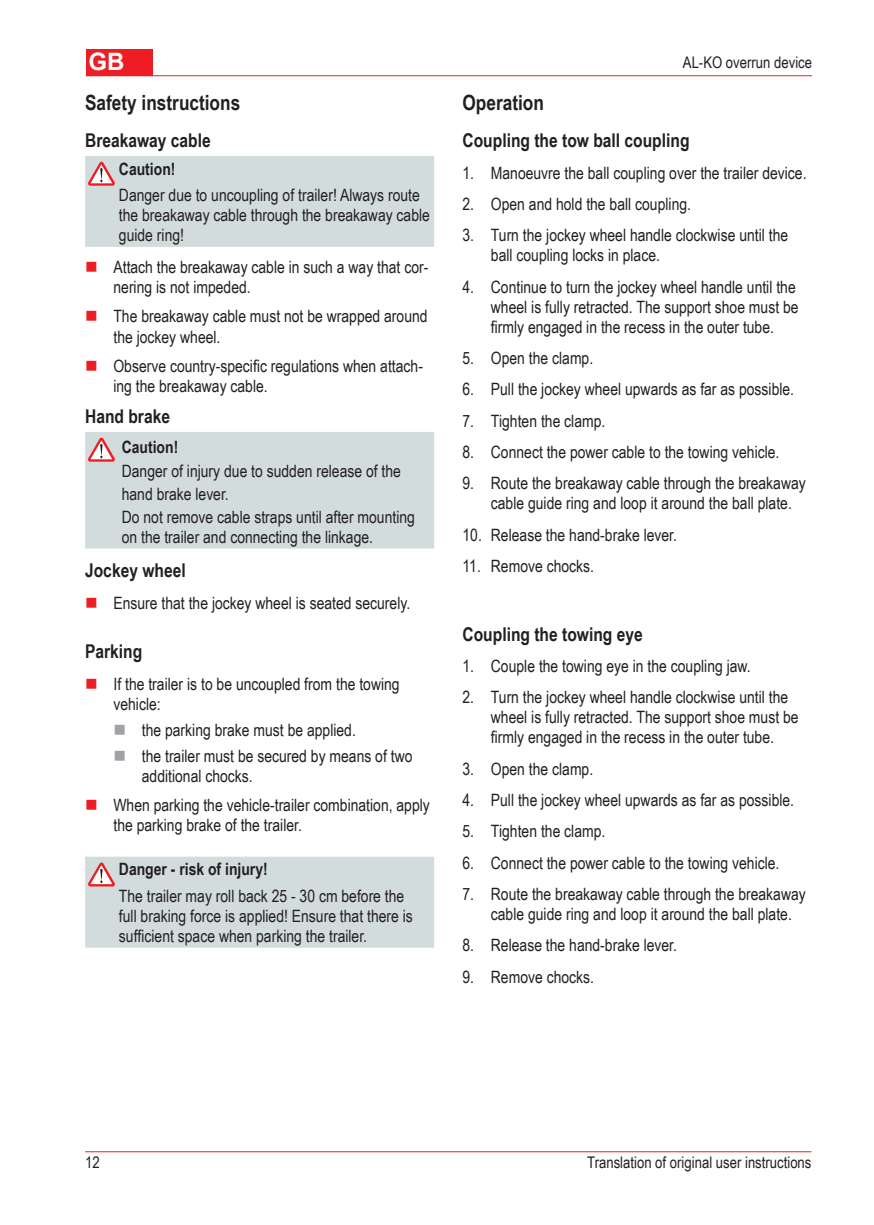
<style>
.page{position:relative;width:874px;height:1225px;background:#fff}
.page>*{position:absolute;margin:0;border:0;box-sizing:border-box;transform-origin:0 0}
.t1{font:700 24px "Arial";color:#fff}
.t2{font:700 21px "Arial Narrow";color:#231f20}
.t3{font:700 19px "Arial Narrow";color:#231f20}
.t4{font:17px/20px "Arial Narrow";color:#231f20}
.t5{font:700 17px "Arial Narrow";color:#231f20}
.t6{font:16px "Arial Narrow";color:#231f20}
</style>
<div class="page">
<div style="left:86px;top:49px;width:66px;height:27px;background:#ee1d23"></div>
<hr style="left:85px;top:1151px;width:726px;height:1px;background:#ee1d23">
<hr style="left:86px;top:75px;width:725px;height:1px;background:#ee1d23">
<div style="left:85px;top:156px;width:349px;height:91px;background:#d3dcdd"></div>
<div style="left:85px;top:432px;width:349px;height:116px;background:#d3dcdd"></div>
<div style="left:85px;top:856px;width:349px;height:91px;background:#d3dcdd"></div>
<h1 class="t1" style="left:88px;top:46px;width:38px">GB</h1>
<p class="t2" style="left:85px;top:87px;width:157px">Safety instructions</p>
<p class="t3" style="left:85px;top:126px;width:127px">Breakaway cable</p>
<p class="t5" style="left:119px;top:156px;width:58px">Caution!</p>
<p class="t4" style="left:119px;top:185px;width:312px">Danger due to uncoupling of trailer! Always route the breakaway cable through the breakaway cable guide ring!</p>
<p class="t4" style="left:113px;top:256px;width:316px">Attach the breakaway cable in such a way that cor&shy;nering is not impeded.</p>
<p class="t4" style="left:113px;top:305px;width:315px">The breakaway cable must not be wrapped around the jockey wheel.</p>
<p class="t4" style="left:113px;top:355px;width:311px">Observe country-specific regulations when attach&shy;ing the breakaway cable.</p>
<p class="t3" style="left:85px;top:402px;width:86px">Hand brake</p>
<p class="t5" style="left:122px;top:434px;width:58px">Caution!</p>
<p class="t4" style="left:122px;top:459px;width:294px;line-height:22.8px">Danger of injury due to sudden release of the hand brake lever.<br>Do not remove cable straps until after mounting</p>
<p class="t4" style="left:122px;top:526px;width:253px">on the trailer and connecting the linkage.</p>
<p class="t3" style="left:85px;top:556px;width:102px">Jockey wheel</p>
<p class="t4" style="left:113px;top:592px;width:298px">Ensure that the jockey wheel is seated securely.</p>
<p class="t3" style="left:85px;top:637px;width:59px">Parking</p>
<p class="t4" style="left:113px;top:673px;width:287px">If the trailer is to be uncoupled from the towing vehicle:</p>
<p class="t4" style="left:142px;top:716px;width:272px;line-height:25.6px">the parking brake must be applied.<br>the trailer must be secured by means of two</p>
<p class="t4" style="left:113px;top:760px;width:318px;line-height:29px;text-indent:28px">additional chocks.<br>When parking the vehicle-trailer combination, apply</p>
<p class="t4" style="left:113px;top:814px;width:190px">the parking brake of the trailer.</p>
<p class="t5" style="left:119px;top:856px;width:150px">Danger - risk of injury!</p>
<p class="t4" style="left:119px;top:885px;width:295px">The trailer may roll back 25 - 30 cm before the full braking force is applied! Ensure that there is sufficient space when parking the trailer.</p>
<p class="t6" style="left:682px;top:50px;width:131px">AL-KO overrun device</p>
<p class="t2" style="left:462px;top:87px;width:83px">Operation</p>
<p class="t3" style="left:462px;top:126px;width:228px">Coupling the tow ball coupling</p>
<p class="t4" style="left:462px;top:162px;width:345px">1. Manoeuvre the ball coupling over the trailer device.</p>
<p class="t4" style="left:462px;top:193px;width:230px">2. Open and hold the ball coupling.</p>
<p class="t4" style="left:490px;top:225px;width:299px;text-indent:-28px">3. Turn the jockey wheel handle clockwise until the ball coupling locks in place.</p>
<p class="t4" style="left:490px;top:276px;width:309px;text-indent:-28px">4. Continue to turn the jockey wheel handle until the wheel is fully retracted. The support shoe must be firmly engaged in the recess in the outer tube.</p>
<p class="t4" style="left:462px;top:347px;width:132px">5. Open the clamp.</p>
<p class="t4" style="left:462px;top:379px;width:333px">6. Pull the jockey wheel upwards as far as possible.</p>
<p class="t4" style="left:462px;top:410px;width:144px">7. Tighten the clamp.</p>
<p class="t4" style="left:462px;top:441px;width:318px">8. Connect the power cable to the towing vehicle.</p>
<p class="t4" style="left:490px;top:473px;width:316px;text-indent:-28px">9. Route the breakaway cable through the breakaway cable guide ring and loop it around the ball plate.</p>
<p class="t4" style="left:462px;top:524px;width:216px">10. Release the hand-brake lever.</p>
<p class="t4" style="left:462px;top:555px;width:133px">11. Remove chocks.</p>
<p class="t3" style="left:462px;top:619px;width:182px">Coupling the towing eye</p>
<p class="t4" style="left:462px;top:655px;width:289px">1. Couple the towing eye in the coupling jaw.</p>
<p class="t4" style="left:490px;top:686px;width:309px;text-indent:-28px">2. Turn the jockey wheel handle clockwise until the wheel is fully retracted. The support shoe must be firmly engaged in the recess in the outer tube.</p>
<p class="t4" style="left:462px;top:758px;width:132px">3. Open the clamp.</p>
<p class="t4" style="left:462px;top:789px;width:333px">4. Pull the jockey wheel upwards as far as possible.</p>
<p class="t4" style="left:462px;top:820px;width:144px">5. Tighten the clamp.</p>
<p class="t4" style="left:462px;top:852px;width:318px">6. Connect the power cable to the towing vehicle.</p>
<p class="t4" style="left:490px;top:883px;width:316px;text-indent:-28px">7. Route the breakaway cable through the breakaway cable guide ring and loop it around the ball plate.</p>
<p class="t4" style="left:462px;top:934px;width:216px">8. Release the hand-brake lever.</p>
<p class="t4" style="left:462px;top:966px;width:133px">9. Remove chocks.</p>
<p class="t6" style="left:85px;top:1150px;width:16px">12</p>
<p class="t6" style="left:587px;top:1150px;width:226px">Translation of original user instructions</p>
</div>
